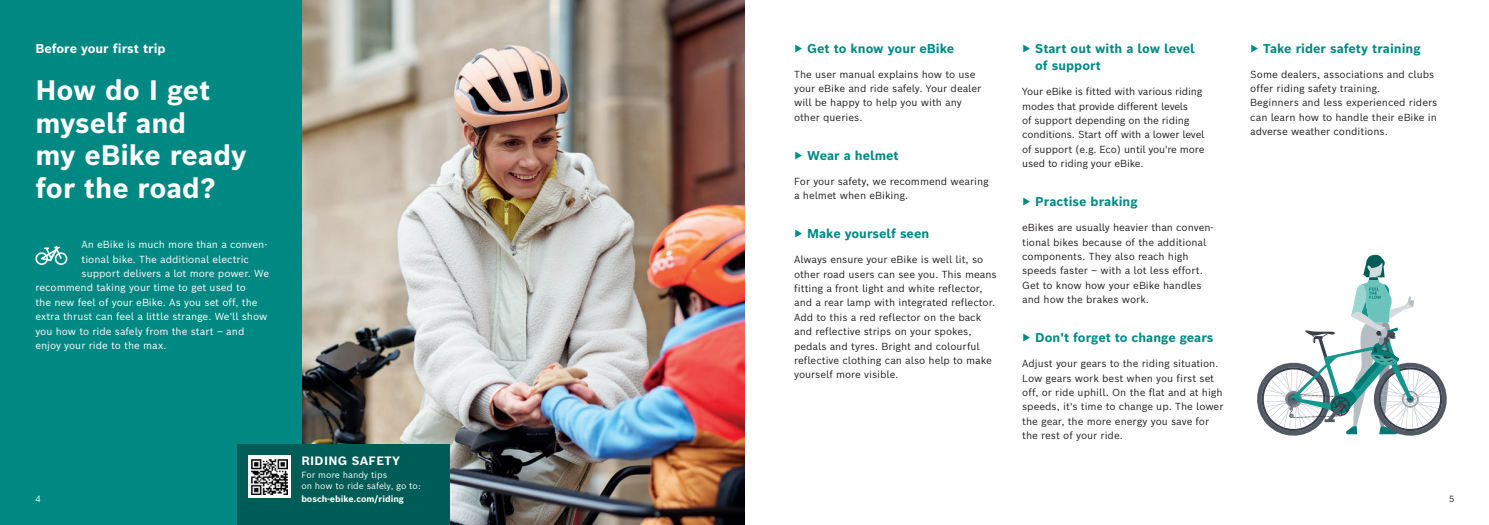
<style>
.page{position:relative;width:1489px;height:525px;background:#fff}
.page>*{position:absolute;margin:0;border:0;box-sizing:border-box;transform-origin:0 0}
.t1{font:700 27.5px/32.5px "Bosch Sans";color:#fff}
.t2{font:700 12.5px/17.5px "Bosch Sans";color:#008983}
.t3{font:700 12.5px "Bosch Sans";color:#fff}
.t4{font:700 11.88px "Bosch Sans";letter-spacing:.025em;color:#fff}
.t5{font:10px/14.4px "Bosch Sans";color:#231f20}
.t6{font:10px "Bosch Sans";color:#fff}
.t7{font:8.75px/11.2px "Bosch Sans";color:#fff}
.t8{font:700 8.75px "Bosch Sans";color:#fff}
.t9{font:8.75px "Bosch Sans";color:#231f20}
.s1{font-weight:300}
</style>
<div class="page">
<img style="left:301px;top:0;width:443px;height:524px">
<svg style="left:1257px;top:255px;width:189px;height:180px"></svg>
<div style="left:0;top:0;width:301px;height:524px;background:#008983"></div>
<div style="left:237px;top:444px;width:213px;height:80px;background:#005c57"></div>
<svg style="left:35px;top:245px;width:32px;height:20px"></svg>
<div style="left:248px;top:455px;width:43px;height:42px;background:linear-gradient(to right,#fff,#fff)"></div>
<img style="left:252px;top:459px;width:35px;height:35px">
<p class="t3" style="left:35px;top:40px;width:132px">Before your first trip</p>
<h1 class="t1" style="left:35px;top:73px;width:212px">How do I get myself and<br>my eBike ready for the road?</h1>
<p class="t6" style="left:81px;top:238px;width:186px">An eBike is much more than a conven-</p>
<p class="t6" style="left:81px;top:252px;width:169px">tional bike. The additional electric</p>
<p class="t6" style="left:81px;top:266px;width:189px">support delivers a lot more power. We</p>
<p class="t6" style="left:35px;top:281px;width:212px">recommend taking your time to get used to</p>
<p class="t6" style="left:35px;top:295px;width:224px">the new feel of your eBike. As you set off, the</p>
<p class="t6" style="left:35px;top:309px;width:233px">extra thrust can feel a little strange. We'll show</p>
<p class="t6" style="left:35px;top:324px;width:210px">you how to ride safely from the start – and</p>
<p class="t6" style="left:35px;top:338px;width:133px">enjoy your ride to the max.</p>
<p class="t2" style="left:794px;top:39px;width:162px">▶ Get to know your eBike</p>
<p class="t5" style="left:794px;top:66px;width:189px">The user manual explains how to use your eBike and ride safely. Your dealer will be happy to help you with any other queries.</p>
<p class="t2" style="left:794px;top:146px;width:106px"><span class="s1">▶</span> Wear a helmet</p>
<p class="t5" style="left:794px;top:173px;width:196px">For your safety, we recommend wearing a helmet when eBiking.</p>
<p class="t2" style="left:794px;top:224px;width:137px"><span class="s1">▶</span> Make yourself seen</p>
<p class="t5" style="left:794px;top:252px;width:204px">Always ensure your eBike is well lit, so other road users can see you. This means fitting a front light and white reflector, and a rear lamp with integrated reflector.<br>Add to this a red reflector on the back and reflective strips on your spokes, pedals and tyres. Bright and colourful reflective clothing can also help to make yourself more visible.</p>
<p class="t2" style="left:1035px;top:39px;width:161px;text-indent:-13px">▶ Start out with a low level of support</p>
<p class="t5" style="left:1022px;top:84px;width:184px">Your eBike is fitted with various riding modes that provide different levels<br>of support depending on the riding conditions. Start off with a lower level of support (e.g. Eco) until you're more used to riding your eBike.</p>
<p class="t2" style="left:1022px;top:192px;width:117px">▶ Practise braking</p>
<p class="t5" style="left:1022px;top:220px;width:193px">eBikes are usually heavier than conven&shy;tional bikes because of the additional components. They also reach high speeds faster – with a lot less effort.<br>Get to know how your eBike handles and how the brakes work.</p>
<p class="t2" style="left:1022px;top:328px;width:193px"><span class="s1">▶</span> Don't forget to change gears</p>
<p class="t5" style="left:1022px;top:356px;width:203px">Adjust your gears to the riding situation.<br>Low gears work best when you first set off, or ride uphill. On the flat and at high speeds, it's time to change up. The lower the gear, the more energy you save for the rest of your ride.</p>
<p class="t2" style="left:1250px;top:39px;width:172px">▶ Take rider safety training</p>
<p class="t5" style="left:1250px;top:66px;width:189px">Some dealers, associations and clubs offer riding safety training.<br>Beginners and less experienced riders can learn how to handle their eBike in adverse weather conditions.</p>
<p class="t4" style="left:301px;top:452px;width:100px">RIDING SAFETY</p>
<p class="t7" style="left:301px;top:468px;width:121px">For more handy tips<br>on how to ride safely, go to:</p>
<p class="t8" style="left:301px;top:492px;width:104px">bosch-ebike.com/riding</p>
<p class="t7" style="left:35px;top:492px;width:7px">4</p>
<p class="t9" style="left:1448px;top:492px;width:7px">5</p>
</div>
